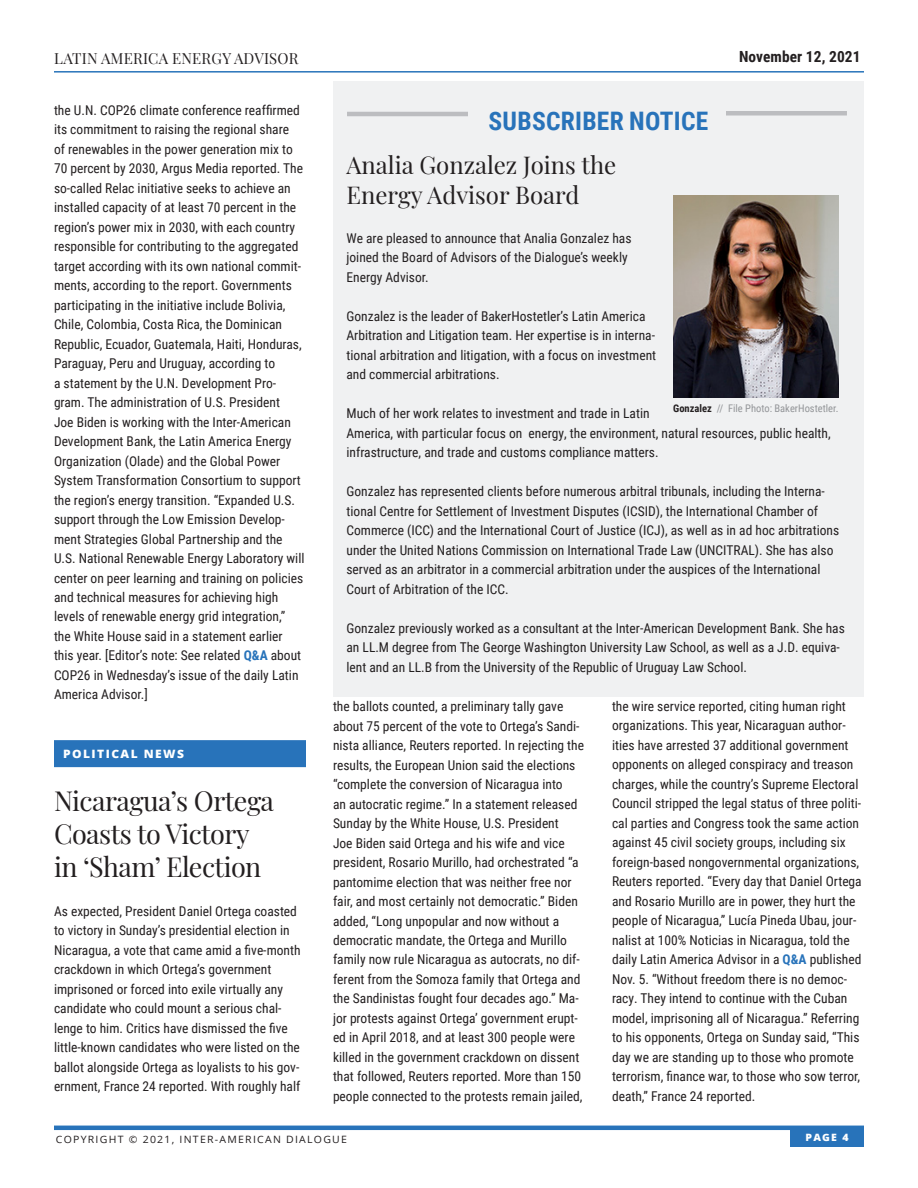
<style>
.page{position:relative;width:918px;height:1188px;background:#fff}
.page>*{position:absolute;margin:0;border:0;box-sizing:border-box;transform-origin:0 0}
.Subhead_18pt{font:27px/33px "Playfair Display";letter-spacing:-.02em;color:#231f20}
.Subscriber_Notice_Ti{font:700 25.5px "Roboto Condensed";letter-spacing:.01em;color:#2873ba}
.Subhead_-_16pt{font:24px/30px "Playfair Display";color:#231f20}
.t1{font:700 15.3px "Roboto Condensed";letter-spacing:.005em;color:#231f20}
.t2{font:15px "Playfair Display";letter-spacing:.015em;color:#231f20}
.Main_Body_Text{font:13.5px/19.5px "Roboto Condensed";color:#231f20}
.Subhead_18pt-2{font:13.5px/19.5px "Roboto Condensed";color:#231f20}
.Sections_-_with_Ener{font:800 11.55px "Open Sans";letter-spacing:.12em;color:#fff;scale:1.04 1}
.Photo_caption{font:10.5px "Roboto Condensed";color:#939598}
.t3{font:10.05px "Open Sans";letter-spacing:.12em;color:#231f20;scale:1.04 1}
.t4{font:800 10.05px "Open Sans";color:#fff;scale:1.04 1}
.s1{font-weight:700;color:#2873ba}
.s2{font-weight:700;color:#231f20}
</style>
<div class="page">
<hr style="left:54px;top:1126px;width:810px;height:4px;background:#2873ba">
<div style="left:790px;top:1129px;width:74px;height:18px;background:#2873ba"></div>
<hr style="left:54px;top:71px;width:810px;height:2px;background:#2873ba">
<div style="left:54px;top:740px;width:252px;height:27px;background:#2873ba"></div>
<div style="left:333px;top:81px;width:531px;height:616px;background:#f0f1f2"></div>
<hr style="left:347px;top:112px;width:121px;height:4px;background:#bcbdc0">
<div style="left:726px;top:111px;width:121px;height:5px;background:#bcbdc0"></div>
<img style="left:673px;top:195px;width:165px;height:203px">
<p class="t2" style="left:54px;top:46px;width:246px">LATIN AMERICA ENERGY ADVISOR</p>
<p class="t1" style="left:739px;top:46px;width:123px">November 12, 2021</p>
<p class="Main_Body_Text" style="left:54px;top:100px;width:252px">the U.N. COP26 climate conference reaffirmed its commitment to raising the regional share<br>of renewables in the power generation mix to 70 percent by 2030, Argus Media reported. The so-called Relac initiative seeks to achieve an installed capacity of at least 70 percent in the region’s power mix in 2030, with each country responsible for contributing to the aggregated target according with its own national commit&shy;ments, according to the report. Governments participating in the initiative include Bolivia, Chile, Colombia, Costa Rica, the Dominican Republic, Ecuador, Guatemala, Haiti, Honduras, Paraguay, Peru and Uruguay, according to<br>a statement by the U.N. Development Pro&shy;gram. The administration of U.S. President<br>Joe Biden is working with the Inter-American Development Bank, the Latin America Energy Organization (Olade) and the Global Power System Transformation Consortium to support the region’s energy transition. “Expanded U.S. support through the Low Emission Develop&shy;ment Strategies Global Partnership and the U.S. National Renewable Energy Laboratory will center on peer learning and training on policies and technical measures for achieving high levels of renewable energy grid integration,” the White House said in a statement earlier this year. [Editor’s note: See related <span class="s1">Q&amp;A</span> about COP26 in Wednesday’s issue of the daily Latin America Advisor.]</p>
<p class="Subscriber_Notice_Ti" style="left:489px;top:103px;width:221px">SUBSCRIBER NOTICE</p>
<p class="Subhead_-_16pt" style="left:346px;top:148px;width:271px">Analia Gonzalez Joins the<br>Energy Advisor Board</p>
<p class="Main_Body_Text" style="left:346px;top:228px;width:287px">We are pleased to announce that Analia Gonzalez has joined the Board of Advisors of the Dialogue’s weekly<br>Energy Advisor.</p>
<p class="Main_Body_Text" style="left:346px;top:306px;width:311px">Gonzalez is the leader of BakerHostetler’s Latin America Arbitration and Litigation team. Her expertise is in interna&shy;tional arbitration and litigation, with a focus on investment and commercial arbitrations.</p>
<p class="Main_Body_Text" style="left:346px;top:403px;width:486px">Much of her work relates to investment and trade in Latin<br>America, with particular focus on energy, the environment, natural resources, public health, infrastructure, and trade and customs compliance matters.</p>
<p class="Main_Body_Text" style="left:346px;top:481px;width:494px">Gonzalez has represented clients before numerous arbitral tribunals, including the Interna&shy;tional Centre for Settlement of Investment Disputes (ICSID), the International Chamber of Commerce (ICC) and the International Court of Justice (ICJ), as well as in ad hoc arbitrations under the United Nations Commission on International Trade Law (UNCITRAL). She has also served as an arbitrator in a commercial arbitration under the auspices of the International Court of Arbitration of the ICC.</p>
<p class="Main_Body_Text" style="left:346px;top:618px;width:500px">Gonzalez previously worked as a consultant at the Inter-American Development Bank. She has an LL.M degree from The George Washington University Law School, as well as a J.D. equiva&shy;lent and an LL.B from the University of the Republic of Uruguay Law School.</p>
<p class="Photo_caption" style="left:673px;top:401px;width:167px"><span class="s2">Gonzalez</span> // File Photo: BakerHostetler.</p>
<p class="Subhead_18pt-2" style="left:333px;top:696px;width:253px">the ballots counted, a preliminary tally gave about 75 percent of the vote to Ortega’s Sandi&shy;nista alliance, Reuters reported. In rejecting the results, the European Union said the elections “complete the conversion of Nicaragua into<br>an autocratic regime.” In a statement released Sunday by the White House, U.S. President<br>Joe Biden said Ortega and his wife and vice president, Rosario Murillo, had orchestrated “a pantomime election that was neither free nor fair, and most certainly not democratic.” Biden added, “Long unpopular and now without a democratic mandate, the Ortega and Murillo family now rule Nicaragua as autocrats, no dif&shy;ferent from the Somoza family that Ortega and the Sandinistas fought four decades ago.” Ma&shy;jor protests against Ortega’ government erupt&shy;ed in April 2018, and at least 300 people were killed in the government crackdown on dissent that followed, Reuters reported. More than 150 people connected to the protests remain jailed,</p>
<p class="Subhead_18pt-2" style="left:612px;top:696px;width:251px">the wire service reported, citing human right organizations. This year, Nicaraguan author&shy;ities have arrested 37 additional government opponents on alleged conspiracy and treason charges, while the country’s Supreme Electoral Council stripped the legal status of three politi&shy;cal parties and Congress took the same action against 45 civil society groups, including six foreign-based nongovernmental organizations, Reuters reported. “Every day that Daniel Ortega and Rosario Murillo are in power, they hurt the people of Nicaragua,” Lucía Pineda Ubau, jour&shy;nalist at 100% Noticias in Nicaragua, told the daily Latin America Advisor in a <span class="s1">Q&amp;A</span> published Nov. 5. “Without freedom there is no democ&shy;racy. They intend to continue with the Cuban model, imprisoning all of Nicaragua.” Referring to his opponents, Ortega on Sunday said, “This day we are standing up to those who promote terrorism, finance war, to those who sow terror, death,” France 24 reported.</p>
<p class="Sections_-_with_Ener" style="left:63px;top:745px;width:118px">POLITICAL NEWS</p>
<p class="Subhead_18pt" style="left:54px;top:782px;width:221px">Nicaragua’s Ortega<br>Coasts to Victory in ‘Sham’ Election</p>
<p class="Subhead_18pt-2" style="left:54px;top:901px;width:248px">As expected, President Daniel Ortega coasted to victory in Sunday’s presidential election in Nicaragua, a vote that came amid a five-month crackdown in which Ortega’s government imprisoned or forced into exile virtually any candidate who could mount a serious chal&shy;lenge to him. Critics have dismissed the five little-known candidates who were listed on the ballot alongside Ortega as loyalists to his gov&shy;ernment, France 24 reported. With roughly half</p>
<p class="t3" style="left:56px;top:1132px;width:281px">COPYRIGHT © 2021, INTER-AMERICAN DIALOGUE</p>
<p class="t4" style="left:806px;top:1129px;width:43px">PAGE 4</p>
</div>
